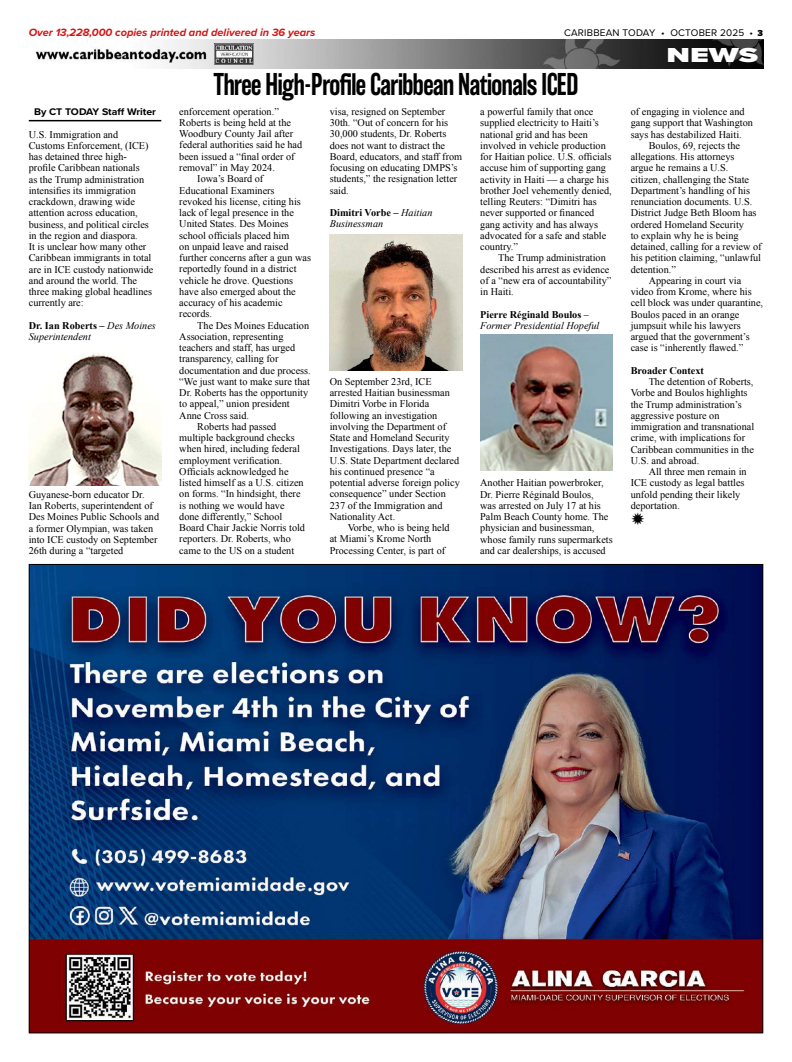
<style>
.page{position:relative;width:792px;height:1062px;background:#fff}
.page>*{position:absolute;margin:0;border:0;box-sizing:border-box;transform-origin:0 0}
.t1{font:500 29px "Balboa";letter-spacing:-.02em;color:#000;scale:.84 1}
.t2{font:900 21px "Proxima Nova";color:#fff;scale:1.5 1}
.t3{font:italic 700 11px "Proxima Nova";color:#d21516}
.t4{font:10.2px/11.3px "Times New Roman";color:#000}
.t5{font:italic 10.2px/11.3px "Times New Roman";color:#000}
.t6{font:700 10.2px "Times New Roman";color:#000}
.t7{font:10px "Proxima Nova";letter-spacing:.02em;color:#000}
.t8{font:700 10px "Proxima Nova";color:#000;scale:1.05 1}
.s1{font-family:"Proxima Nova Cond"}
.s2{font-weight:900;font-size:9px}
.s3{font-weight:700;font-style:normal}
.s4{font-style:normal}
</style>
<div class="page">
<hr style="left:29px;top:120px;width:132px;height:1px;background:#000">
<img style="left:35px;top:40px;width:728px;height:28px">
<img style="left:215px;top:44px;width:38px;height:20px">
<img style="left:29px;top:353px;width:132px;height:132px">
<img style="left:330px;top:234px;width:132px;height:137px">
<img style="left:480px;top:335px;width:133px;height:136px">
<img style="left:31px;top:566px;width:730px;height:465px">
<p class="t3" style="left:29px;top:25px;width:288px">Over 13,228,000 copies printed and delivered in 36 years</p>
<p class="t7" style="left:564px;top:25px;width:200px">CARIBBEAN TODAY • OCTOBER 2025 <span class="s1">•</span> <span class="s2">3</span></p>
<h2 class="t2" style="left:666px;top:40px;width:63px">NEWS</h2>
<h1 class="t1" style="left:214px;top:68px;width:436px">Three High-Profile Caribbean Nationals ICED</h1>
<p class="t8" style="left:34px;top:105px;width:118px">By CT TODAY Staff Writer</p>
<p class="t4" style="left:29px;top:128px;width:126px">U.S. Immigration and<br>Customs Enforcement, (ICE) has detained three high&shy;profile Caribbean nationals<br>as the Trump administration intensifies its immigration crackdown, drawing wide attention across education, business, and political circles in the region and diaspora.<br>It is unclear how many other<br>Caribbean immigrants in total are in ICE custody nationwide and around the world. The three making global headlines currently are:</p>
<p class="t5" style="left:29px;top:320px;width:129px"><span class="s3">Dr. Ian Roberts –</span> Des Moines<br>Superintendent</p>
<p class="t4" style="left:29px;top:489px;width:132px">Guyanese-born educator Dr.<br>Ian Roberts, superintendent of<br>Des Moines Public Schools and a former Olympian, was taken into ICE custody on September<br>26th during a “targeted</p>
<p class="t4" style="left:179px;top:106px;width:101px">enforcement operation.”</p>
<p class="t4" style="left:179px;top:117px;width:113px">Roberts is being held at the</p>
<p class="t4" style="left:179px;top:128px;width:115px">Woodbury County Jail after</p>
<p class="t4" style="left:179px;top:139px;width:124px">federal authorities said he had</p>
<p class="t4" style="left:179px;top:151px;width:117px">been issued a “final order of</p>
<p class="t4" style="left:179px;top:162px;width:97px">removal” in May 2024.</p>
<p class="t4" style="left:197px;top:173px;width:68px">Iowa’s Board of</p>
<p class="t4" style="left:179px;top:184px;width:97px">Educational Examiners</p>
<p class="t4" style="left:179px;top:196px;width:123px">revoked his license, citing his</p>
<p class="t4" style="left:179px;top:207px;width:116px">lack of legal presence in the</p>
<p class="t4" style="left:179px;top:218px;width:111px">United States. Des Moines</p>
<p class="t4" style="left:179px;top:229px;width:112px">school officials placed him</p>
<p class="t4" style="left:179px;top:241px;width:111px">on unpaid leave and raised</p>
<p class="t4" style="left:179px;top:252px;width:133px">further concerns after a gun was</p>
<p class="t4" style="left:179px;top:263px;width:119px">reportedly found in a district</p>
<p class="t4" style="left:179px;top:274px;width:115px">vehicle he drove. Questions</p>
<p class="t4" style="left:179px;top:286px;width:118px">have also emerged about the</p>
<p class="t4" style="left:179px;top:297px;width:105px">accuracy of his academic</p>
<p class="t4" style="left:179px;top:308px;width:34px">records.</p>
<p class="t4" style="left:197px;top:319px;width:113px">The Des Moines Education</p>
<p class="t4" style="left:179px;top:331px;width:106px">Association, representing</p>
<p class="t4" style="left:179px;top:342px;width:118px">teachers and staff, has urged</p>
<p class="t4" style="left:179px;top:353px;width:101px">transparency, calling for</p>
<p class="t4" style="left:179px;top:364px;width:133px">documentation and due process.</p>
<p class="t4" style="left:179px;top:376px;width:132px">“We just want to make sure that</p>
<p class="t4" style="left:179px;top:387px;width:130px">Dr. Roberts has the opportunity</p>
<p class="t4" style="left:179px;top:398px;width:112px">to appeal,” union president</p>
<p class="t4" style="left:179px;top:409px;width:71px">Anne Cross said.</p>
<p class="t4" style="left:197px;top:421px;width:81px">Roberts had passed</p>
<p class="t4" style="left:179px;top:432px;width:117px">multiple background checks</p>
<p class="t4" style="left:179px;top:443px;width:122px">when hired, including federal</p>
<p class="t4" style="left:179px;top:454px;width:105px">employment verification.</p>
<p class="t4" style="left:179px;top:466px;width:111px">Officials acknowledged he</p>
<p class="t4" style="left:179px;top:477px;width:126px">listed himself as a U.S. citizen</p>
<p class="t4" style="left:179px;top:488px;width:123px">on forms. “In hindsight, there</p>
<p class="t4" style="left:179px;top:499px;width:107px">is nothing we would have</p>
<p class="t4" style="left:179px;top:511px;width:105px">done differently,” School</p>
<p class="t4" style="left:179px;top:522px;width:127px">Board Chair Jackie Norris told</p>
<p class="t4" style="left:179px;top:533px;width:113px">reporters. Dr. Roberts, who</p>
<p class="t4" style="left:179px;top:544px;width:117px">came to the US on a student</p>
<p class="t4" style="left:330px;top:106px;width:134px">visa, resigned on September<br>30th. “Out of concern for his<br>30,000 students, Dr. Roberts does not want to distract the<br>Board, educators, and staff from focusing on educating DMPS’s students,” the resignation letter said.</p>
<p class="t5" style="left:330px;top:207px;width:104px"><span class="s3">Dimitri Vorbe –</span> Haitian<br>Businessman</p>
<p class="t4" style="left:330px;top:376px;width:132px">On September 23rd, ICE arrested Haitian businessman<br>Dimitri Vorbe in Florida following an investigation involving the Department of<br>State and Homeland Security<br>Investigations. Days later, the<br>U.S. State Department declared his continued presence “a potential adverse foreign policy consequence” under Section<br>237 of the Immigration and<br>Nationality Act.</p>
<p class="t4" style="left:330px;top:522px;width:122px;text-indent:18px">Vorbe, who is being held at Miami’s Krome North<br>Processing Center, is part of</p>
<p class="t4" style="left:480px;top:106px;width:133px">a powerful family that once supplied electricity to Haiti’s national grid and has been involved in vehicle production for Haitian police. U.S. officials accuse him of supporting gang activity in Haiti — a charge his brother Joel vehemently denied, telling Reuters: “Dimitri has never supported or financed gang activity and has always advocated for a safe and stable country.”</p>
<p class="t4" style="left:480px;top:252px;width:133px;text-indent:18px">The Trump administration described his arrest as evidence of a “new era of accountability” in Haiti.</p>
<p class="t5" style="left:480px;top:308px;width:121px"><span class="s3">Pierre Réginald Boulos</span> <span class="s4">–<br></span>Former Presidential Hopeful</p>
<p class="t4" style="left:480px;top:477px;width:134px">Another Haitian powerbroker,<br>Dr. Pierre Réginald Boulos,<br>was arrested on July 17 at his<br>Palm Beach County home. The physician and businessman, whose family runs supermarkets and car dealerships, is accused</p>
<p class="t4" style="left:631px;top:106px;width:124px">of engaging in violence and gang support that Washington says has destabilized Haiti.</p>
<p class="t4" style="left:649px;top:140px;width:93px">Boulos, 69, rejects the</p>
<p class="t4" style="left:631px;top:151px;width:105px">allegations. His attorneys</p>
<p class="t4" style="left:631px;top:162px;width:99px">argue he remains a U.S.</p>
<p class="t4" style="left:631px;top:173px;width:120px">citizen, challenging the State</p>
<p class="t4" style="left:631px;top:185px;width:121px">Department’s handling of his</p>
<p class="t4" style="left:631px;top:196px;width:123px">renunciation documents. U.S.</p>
<p class="t4" style="left:631px;top:207px;width:127px">District Judge Beth Bloom has</p>
<p class="t4" style="left:631px;top:218px;width:115px">ordered Homeland Security</p>
<p class="t4" style="left:631px;top:230px;width:109px">to explain why he is being</p>
<p class="t4" style="left:631px;top:241px;width:132px">detained, calling for a review of</p>
<p class="t4" style="left:631px;top:252px;width:132px">his petition claiming, “unlawful</p>
<p class="t4" style="left:631px;top:263px;width:47px">detention.”</p>
<p class="t4" style="left:649px;top:275px;width:94px">Appearing in court via</p>
<p class="t4" style="left:631px;top:286px;width:122px">video from Krome, where his</p>
<p class="t4" style="left:631px;top:297px;width:134px">cell block was under quarantine,</p>
<p class="t4" style="left:631px;top:308px;width:110px">Boulos paced in an orange</p>
<p class="t4" style="left:631px;top:320px;width:112px">jumpsuit while his lawyers</p>
<p class="t4" style="left:631px;top:331px;width:121px">argued that the government’s</p>
<p class="t4" style="left:631px;top:342px;width:114px">case is “inherently flawed.”</p>
<p class="t6" style="left:631px;top:363px;width:75px">Broader Context</p>
<p class="t4" style="left:631px;top:376px;width:125px;text-indent:18px">The detention of Roberts,<br>Vorbe and Boulos highlights the Trump administration’s aggressive posture on immigration and transnational crime, with implications for<br>Caribbean communities in the<br>U.S. and abroad.</p>
<p class="t4" style="left:631px;top:466px;width:117px;text-indent:18px">All three men remain in<br>ICE custody as legal battles unfold pending their likely deportation.</p>
</div>
